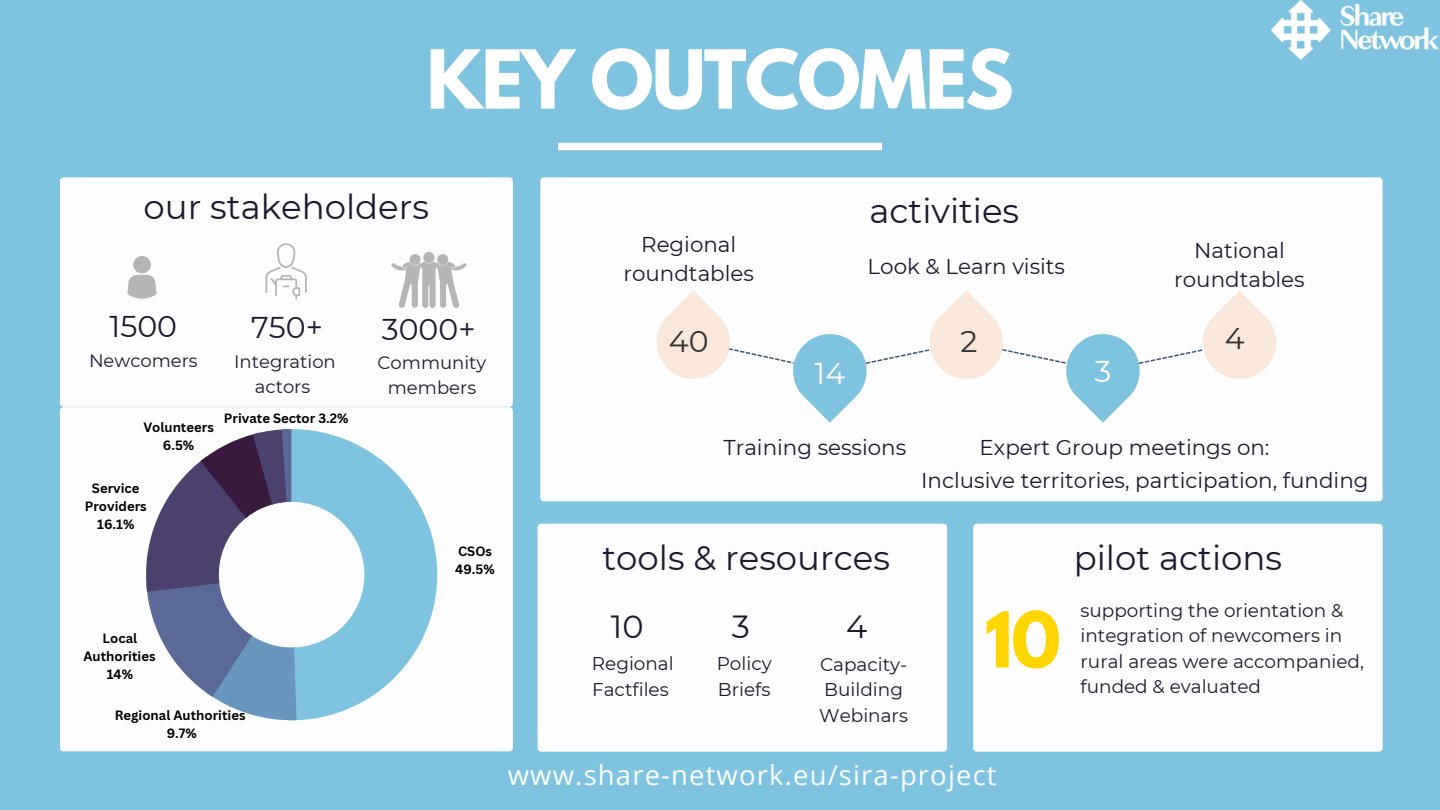
<style>
.page{position:relative;width:1440px;height:810px;background:#7ec3df}
.page>*{position:absolute;margin:0;border:0;box-sizing:border-box;transform-origin:0 0}
.t1{font:700 72px "League Spartan";letter-spacing:-.025em;color:#fff}
.t2{font:700 68.2px "League Spartan";color:#ffd600}
.t3{font:34px "Montserrat";color:#1c1a2e}
.t4{font:32px "Montserrat";color:#1c1a2e}
.t5{font:30px "Montserrat";color:#1c1a2e}
.t6{font:30px "Montserrat";color:#333}
.t7{font:30px "Montserrat";color:#fdfdfd}
.t8{font:27.4px "Open Sans";letter-spacing:.04em;color:#fdfdfd}
.t9{font:21.4px/29.2px "Montserrat";color:#1c1a2e;text-align:center}
.t10{font:18.4px/25.5px "Montserrat";color:#1c1a2e}
.t11{font:18px/24.8px "Montserrat";color:#1c1a2e;text-align:center}
.t12{font:700 13.1px/18px "Canva Sans";color:#000;text-align:center}
</style>
<div class="page">
<div style="left:60px;top:177px;width:453px;height:230px;background:#fdfdfd;border-radius:4px"></div>
<div style="left:558px;top:143px;width:324px;height:7px;background:#fdfdfd"></div>
<div style="left:540px;top:177px;width:843px;height:324px;background:#fdfdfd"></div>
<div style="left:538px;top:524px;width:409px;height:228px;background:#fdfdfd"></div>
<div style="left:973px;top:524px;width:410px;height:228px;background:#fdfdfd"></div>
<svg style="left:641px;top:290px;width:651px;height:133px;background:#eef2f3"></svg>
<div style="left:60px;top:407px;width:453px;height:344px;background:#fdfdfd;border-radius:4px"></div>
<svg style="left:146px;top:429px;width:291px;height:291px"></svg>
<svg style="left:127px;top:256px;width:30px;height:43px"></svg>
<svg style="left:391px;top:252px;width:75px;height:56px"></svg>
<svg style="left:265px;top:243px;width:42px;height:57px"></svg>
<img style="left:1271px;top:0;width:168px;height:60px">
<h1 class="t1" style="left:426px;top:44px;width:589px">KEY OUTCOMES</h1>
<h3 class="t3" style="left:144px;top:187px;width:287px">our stakeholders</h3>
<h3 class="t5" style="left:110px;top:308px;width:69px">1500</h3>
<p class="t11" style="left:89px;top:348px;width:110px">Newcomers</p>
<p class="t12" style="left:143px;top:417px;width:72px">Volunteers<br>6.5%</p>
<p class="t12" style="left:85px;top:479px;width:63px">Service<br>Providers<br>16.1%</p>
<h3 class="t5" style="left:251px;top:309px;width:73px">750+</h3>
<p class="t11" style="left:234px;top:349px;width:103px">Integration actors</p>
<p class="t12" style="left:224px;top:409px;width:126px">Private Sector 3.2%</p>
<p class="t12" style="left:83px;top:629px;width:74px">Local<br>Authorities<br>14%</p>
<p class="t12" style="left:115px;top:706px;width:132px">Regional Authorities<br>9.7%</p>
<h3 class="t5" style="left:382px;top:311px;width:95px">3000+</h3>
<p class="t11" style="left:378px;top:350px;width:110px">Community members</p>
<p class="t12" style="left:455px;top:542px;width:41px;text-align:left">CSOs<br>49.5%</p>
<p class="t9" style="left:624px;top:230px;width:132px">Regional roundtables</p>
<h3 class="t6" style="left:669px;top:323px;width:41px">40</h3>
<h3 class="t7" style="left:815px;top:355px;width:32px">14</h3>
<h3 class="t3" style="left:869px;top:190px;width:151px">activities</h3>
<p class="t9" style="left:868px;top:251px;width:199px">Look &amp; Learn visits</p>
<h3 class="t6" style="left:960px;top:323px;width:19px">2</h3>
<h3 class="t7" style="left:1094px;top:353px;width:18px">3</h3>
<p class="t9" style="left:1174px;top:235px;width:132px">National roundtables</p>
<h3 class="t6" style="left:1225px;top:320px;width:21px">4</h3>
<p class="t9" style="left:723px;top:433px;width:184px">Training sessions</p>
<p class="t9" style="left:980px;top:433px;width:291px">Expert Group meetings on:</p>
<p class="t9" style="left:921px;top:466px;width:449px">Inclusive territories, participation, funding</p>
<h3 class="t3" style="left:602px;top:538px;width:289px">tools &amp; resources</h3>
<h3 class="t3" style="left:1074px;top:538px;width:210px">pilot actions</h3>
<h3 class="t4" style="left:611px;top:607px;width:34px">10</h3>
<p class="t10" style="left:592px;top:651px;width:83px">Regional<br>Factfiles</p>
<h2 class="t2" style="left:985px;top:606px;width:78px">10</h2>
<p class="t10" style="left:1081px;top:598px;width:285px">supporting the orientation &amp; integration of newcomers in rural areas were accompanied, funded &amp; evaluated</p>
<h3 class="t4" style="left:732px;top:607px;width:20px">3</h3>
<p class="t10" style="left:717px;top:651px;width:57px">Policy<br>Briefs</p>
<h3 class="t4" style="left:846px;top:607px;width:23px">4</h3>
<p class="t10" style="left:819px;top:651px;width:90px">Capacity-<br>Building<br>Webinars</p>
<h3 class="t8" style="left:508px;top:756px;width:490px">www.share-network.eu/sira-project</h3>
</div>
